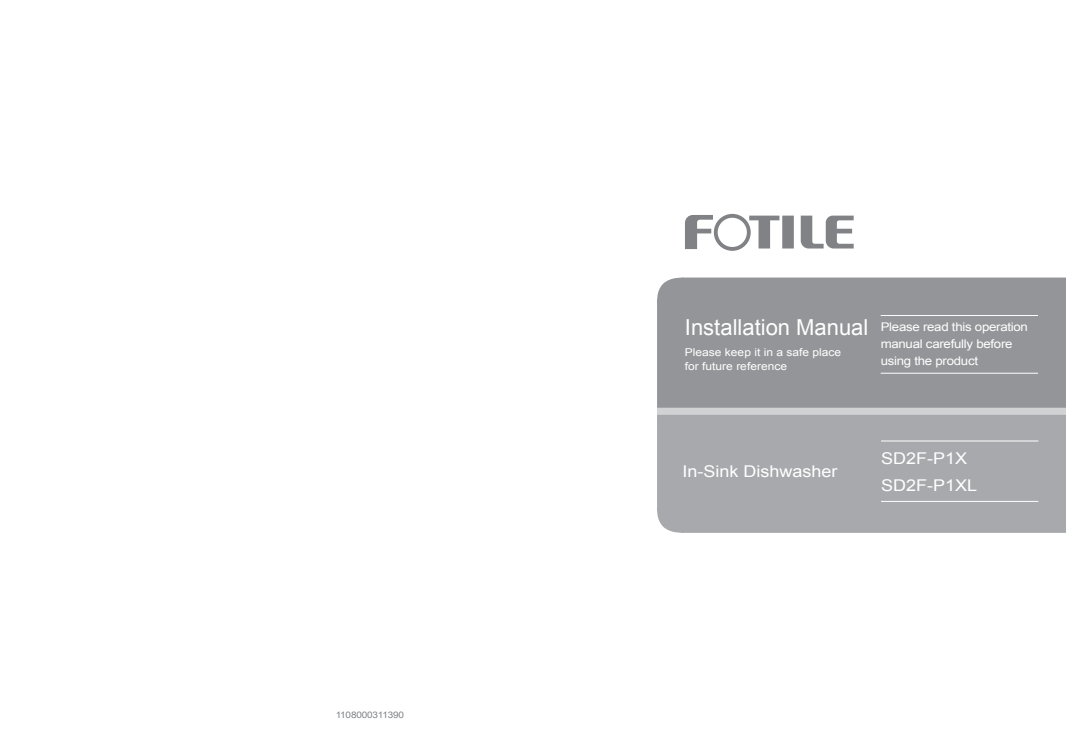
<style>
.page{position:relative;width:1066px;height:755px;background:#fff}
.page>*{position:absolute;margin:0;border:0;box-sizing:border-box;transform-origin:0 0}
.t1{font:16.2px/26px "Arial";color:#fff;scale:1.11 1}
.t2{font:11.9px/17px "Arial";letter-spacing:-.02em;color:#fff;scale:1.11 1}
.t3{font:10.8px/14.4px "Arial";color:#fff;scale:1.11 1}
.t4{font:9px "Arial";letter-spacing:-.02em;color:#808285;scale:1.11 1}
.s1{font-size:22px}
</style>
<div class="page">
<div style="left:657px;top:404px;width:409px;height:19px;background:#d1d2d4"></div>
<div style="left:657px;top:277px;width:409px;height:130px;background:#939598"></div>
<div style="left:657px;top:415px;width:409px;height:118px;background:#a8a9ad"></div>
<hr style="left:881px;top:501px;width:157px;height:1px;background:#fff">
<hr style="left:881px;top:440px;width:157px;height:1px;background:#fff">
<svg style="left:685px;top:214px;width:169px;height:37px"></svg>
<hr style="left:881px;top:373px;width:157px;height:1px;background:#fff">
<hr style="left:881px;top:315px;width:157px;height:1px;background:#fff">
<p class="t4" style="left:336px;top:708px;width:63px">1108000311390</p>
<p class="t2" style="left:881px;top:318px;width:134px;text-indent:-196px"><span class="s1">Installation Manual</span> Please read this operation manual carefully before using the product</p>
<p class="t3" style="left:685px;top:344px;width:142px">Please keep it in a safe place for future reference</p>
<h1 class="t1" style="left:682px;top:458px;width:141px">In-Sink Dishwasher</h1>
<h1 class="t1" style="left:881px;top:445px;width:88px">SD2F-P1X<br>SD2F-P1XL</h1>
</div>
